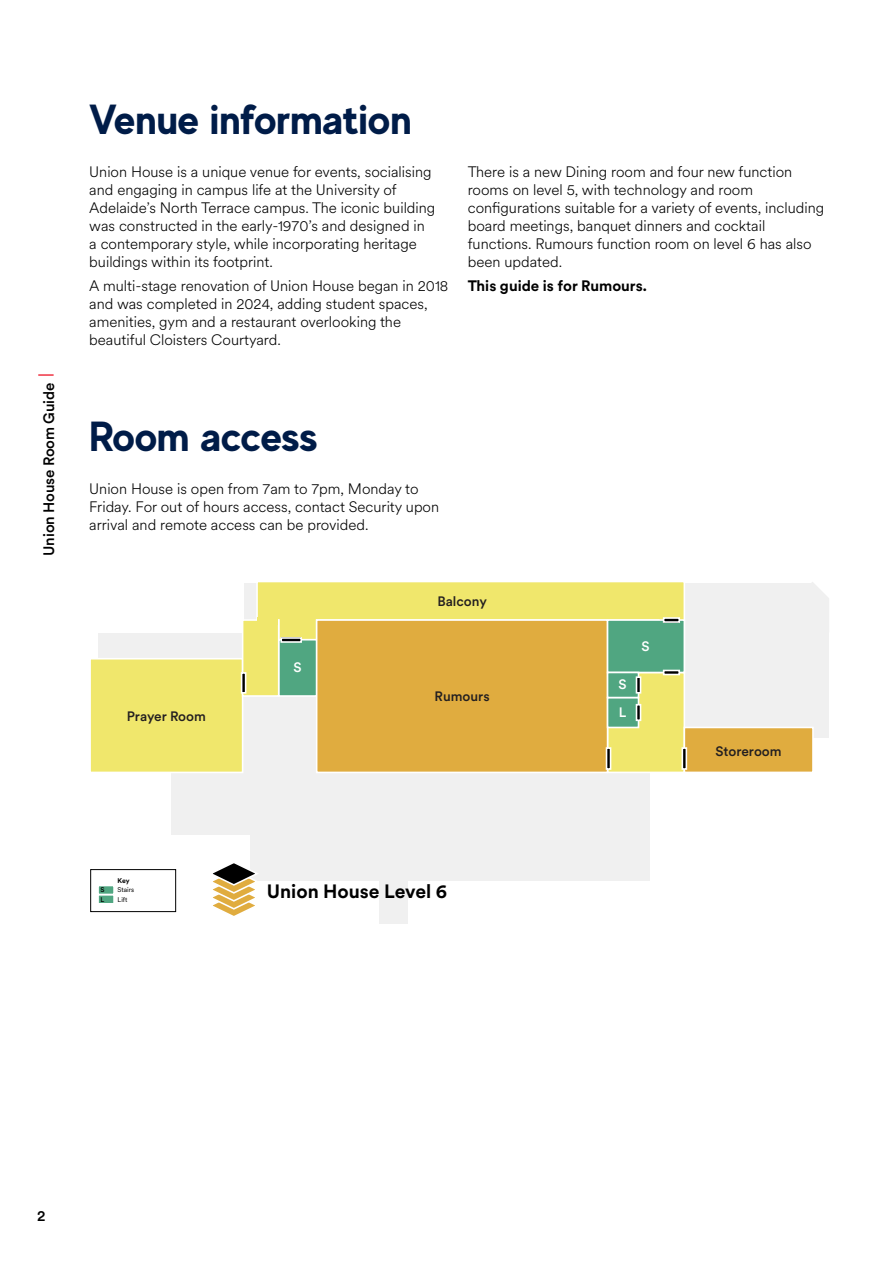
<style>
.page{position:relative;width:893px;height:1263px;background:#fff}
.page>*{position:absolute;margin:0;border:0;box-sizing:border-box;transform-origin:0 0}
.t1{font:700 42px "MADE Evolve Sans";color:#001c48}
.t2{font:700 19.2px "Circular XX";color:#000}
.t3{font:300 15px/18px "Circular XX";color:#000}
.t4{font:700 15px "Circular XX";color:#000}
.t5{font:500 15px "Circular XX";letter-spacing:-.01em;color:#000}
.t6{font:500 13.5px "Circular XX";color:#231f20}
.t7{font:500 13.5px/27.6px "Circular XX";color:#fff}
.t8{font:6.75px/9.3px "Circular XX";color:#000}
.t9{font:700 6.75px "Circular XX";color:#000}
.t10{font:500 6.75px/9.3px "Circular XX";color:#000}
</style>
<div class="page">
<div style="left:98px;top:633px;width:265px;height:139px;background:#f0f0f0"></div>
<div style="left:171px;top:742px;width:124px;height:93px;background:#f0f0f0"></div>
<div style="left:250px;top:759px;width:399px;height:122px;background:#f0f0f0"></div>
<div style="left:379px;top:870px;width:29px;height:53px;background:#f0f0f0"></div>
<div style="left:244px;top:583px;width:568px;height:189px;background:#f0f0f0"></div>
<div style="left:780px;top:615px;width:49px;height:122px;background:#f0f0f0"></div>
<svg style="left:812px;top:582px;width:17px;height:33px"></svg>
<div style="left:608px;top:672px;width:76px;height:100px;background:#f0e76c"></div>
<div style="left:607px;top:672px;width:78px;height:101px;border:2px solid #fff"></div>
<div style="left:90px;top:659px;width:153px;height:113px;background:#f0e76c"></div>
<div style="left:89px;top:658px;width:154px;height:115px;border:2px solid #fff"></div>
<div style="left:279px;top:640px;width:38px;height:56px;background:#50a681"></div>
<div style="left:278px;top:639px;width:39px;height:58px;border:2px solid #fff"></div>
<div style="left:243px;top:620px;width:36px;height:76px;background:#f0e76c"></div>
<div style="left:242px;top:619px;width:37px;height:78px;border:2px solid #fff"></div>
<div style="left:317px;top:620px;width:291px;height:152px;background:#e0ac3f"></div>
<div style="left:316px;top:619px;width:292px;height:154px;border:2px solid #fff"></div>
<svg style="left:255px;top:582px;width:430px;height:92px"></svg>
<svg style="left:683px;top:726px;width:132px;height:47px"></svg>
<div style="left:608px;top:697px;width:30px;height:30px;background:#50a681"></div>
<div style="left:607px;top:697px;width:32px;height:31px;border:2px solid #fff"></div>
<div style="left:608px;top:672px;width:30px;height:25px;background:#50a681"></div>
<div style="left:607px;top:672px;width:32px;height:26px;border:2px solid #fff"></div>
<div style="left:636px;top:704px;width:5px;height:17px;border:2px solid #fff"></div>
<div style="left:636px;top:676px;width:5px;height:18px;border:2px solid #fff"></div>
<div style="left:663px;top:670px;width:17px;height:5px;border:2px solid #fff"></div>
<div style="left:663px;top:617px;width:17px;height:6px;border:2px solid #fff"></div>
<div style="left:606px;top:747px;width:5px;height:23px;border:2px solid #fff"></div>
<div style="left:681px;top:747px;width:6px;height:23px;border:2px solid #fff"></div>
<div style="left:241px;top:672px;width:5px;height:22px;border:2px solid #fff"></div>
<div style="left:280px;top:637px;width:22px;height:6px;border:2px solid #fff"></div>
<div style="left:258px;top:617px;width:20px;height:8px;background:#f0e76c"></div>
<svg style="left:213px;top:863px;width:45px;height:53px"></svg>
<div style="left:90px;top:869px;width:86px;height:43px;border:1px solid #000"></div>
<div style="left:98px;top:885px;width:16px;height:9px;background:#50a681"></div>
<div style="left:97px;top:885px;width:18px;height:10px;border:2px solid #fff"></div>
<div style="left:98px;top:895px;width:16px;height:9px;background:#50a681"></div>
<div style="left:97px;top:894px;width:18px;height:10px;border:2px solid #fff"></div>
<svg style="left:38px;top:374px;width:16px;height:2px"></svg>
<p class="t5" style="left:39px;top:556px;width:174px;rotate:-90deg">Union House Room Guide</p>
<h1 class="t1" style="left:89px;top:92px;width:324px">Venue information</h1>
<p class="t3" style="left:89px;top:162px;width:348px">Union House is a unique venue for events, socialising and engaging in campus life at the University of Adelaide’s North Terrace campus. The iconic building was constructed in the early-1970’s and designed in a contemporary style, while incorporating heritage buildings within its footprint.</p>
<p class="t3" style="left:89px;top:277px;width:361px">A multi-stage renovation of Union House began in 2018 and was completed in 2024, adding student spaces, amenities, gym and a restaurant overlooking the beautiful Cloisters Courtyard.</p>
<p class="t3" style="left:468px;top:162px;width:358px">There is a new Dining room and four new function rooms on level 5, with technology and room configurations suitable for a variety of events, including board meetings, banquet dinners and cocktail functions. Rumours function room on level 6 has also been updated.</p>
<p class="t4" style="left:468px;top:276px;width:181px">This guide is for Rumours.</p>
<h1 class="t1" style="left:89px;top:409px;width:230px">Room access</h1>
<p class="t3" style="left:89px;top:479px;width:351px">Union House is open from 7am to 7pm, Monday to<br>Friday. For out of hours access, contact Security upon arrival and remote access can be provided.</p>
<p class="t6" style="left:127px;top:707px;width:81px">Prayer Room</p>
<p class="t7" style="left:294px;top:653px;width:10px">S</p>
<p class="t6" style="left:437px;top:592px;width:51px">Balcony</p>
<p class="t6" style="left:435px;top:687px;width:57px">Rumours</p>
<p class="t7" style="left:618px;top:670px;width:10px">S<br>L</p>
<p class="t7" style="left:642px;top:632px;width:10px">S</p>
<p class="t6" style="left:716px;top:742px;width:68px">Storeroom</p>
<p class="t10" style="left:100px;top:885px;width:6px">S<br>L</p>
<p class="t9" style="left:118px;top:876px;width:13px">Key</p>
<p class="t8" style="left:118px;top:885px;width:18px">Stairs<br>Lift</p>
<p class="t2" style="left:267px;top:878px;width:182px">Union House Level 6</p>
<p class="t5" style="left:37px;top:1205px;width:10px">2</p>
</div>
